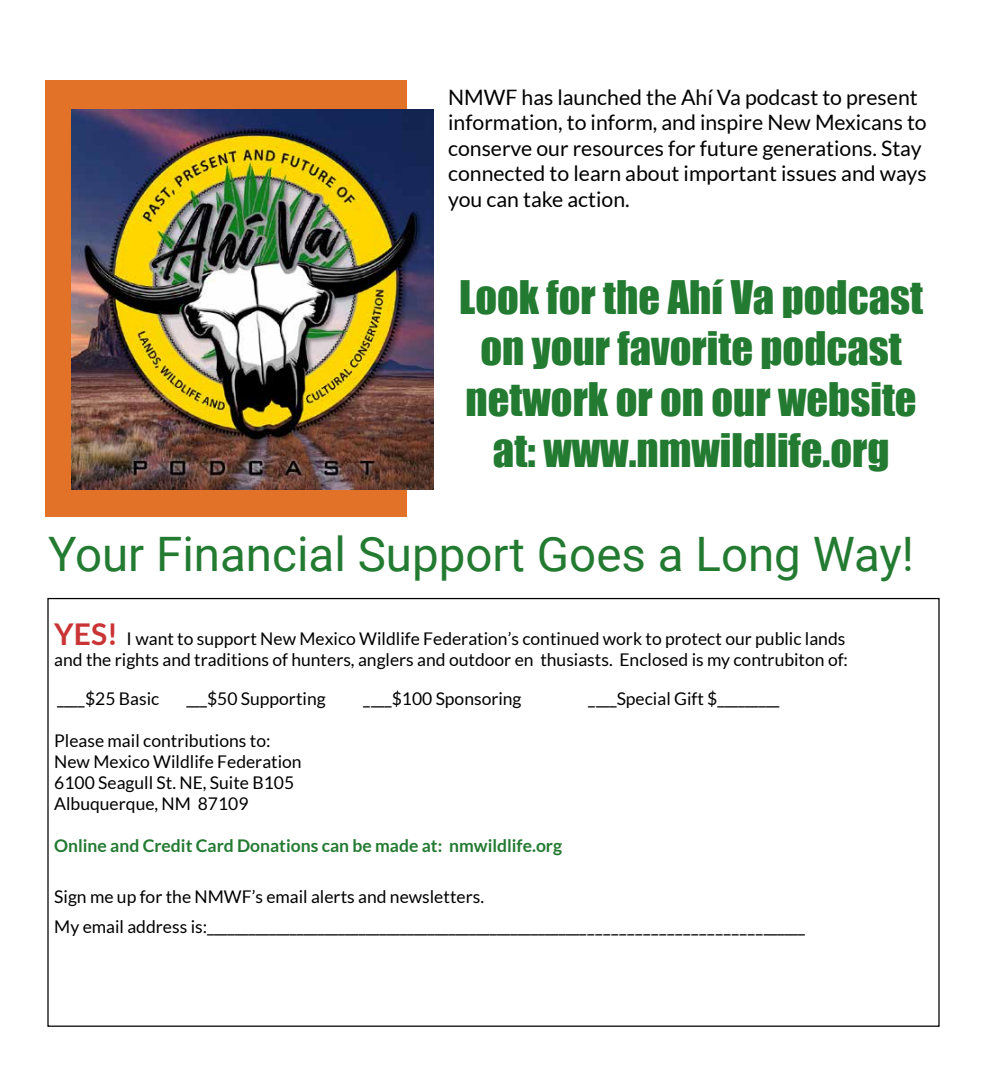
<style>
.page{position:relative;width:990px;height:1080px;background:#fff}
.page>*{position:absolute;margin:0;border:0;box-sizing:border-box;transform-origin:0 0}
.t1{font:47.5px "Roboto";color:#237a31}
.t2{font:42.5px/51px "Impact";color:#237a31;text-align:center}
.t3{font:21.25px/25.5px "Lato";color:#000}
.t4{font:17.5px/21px "Lato";color:#000}
.t5{font:700 17.5px "Lato";color:#237a31}
.s1{font-weight:700;font-size:30px;color:#ca3435}
</style>
<div class="page">
<div style="left:45px;top:80px;width:362px;height:437px;background:#e17227"></div>
<img style="left:71px;top:110px;width:362px;height:379px">
<p class="t3" style="left:448px;top:84px;width:480px">NMWF has launched the Ahí Va podcast to present information, to inform, and inspire New Mexicans to conserve our resources for future generations. Stay connected to learn about important issues and ways you can take action.</p>
<h2 class="t2" style="left:459px;top:271px;width:465px">Look for the Ahí Va podcast on your favorite podcast network or on our website at: www.nmwildlife.org</h2>
<h1 class="t1" style="left:48px;top:521px;width:868px">Your Financial Support Goes a Long Way!</h1>
<p class="t4" style="left:54px;top:628px;width:795px"><span class="s1">YES!</span> I want to support New Mexico Wildlife Federation’s continued work to protect our public lands and the rights and traditions of hunters, anglers and outdoor en thusiasts. Enclosed is my contrubiton of:</p>
<p class="t4" style="left:57px;top:688px;width:104px">____$25 Basic</p>
<p class="t4" style="left:186px;top:688px;width:141px">___$50 Supporting</p>
<p class="t4" style="left:363px;top:688px;width:160px">____$100 Sponsoring</p>
<p class="t4" style="left:588px;top:688px;width:193px">____Special Gift $_________</p>
<p class="t4" style="left:54px;top:730px;width:249px">Please mail contributions to:<br>New Mexico Wildlife Federation<br>6100 Seagull St. NE, Suite B105<br>Albuquerque, NM 87109</p>
<p class="t5" style="left:54px;top:836px;width:509px">Online and Credit Card Donations can be made at: nmwildlife.org</p>
<p class="t4" style="left:54px;top:882px;width:752px;line-height:30px">Sign me up for the NMWF’s email alerts and newsletters.<br>My email address is:___________________________________________________________________________________</p>
</div>
